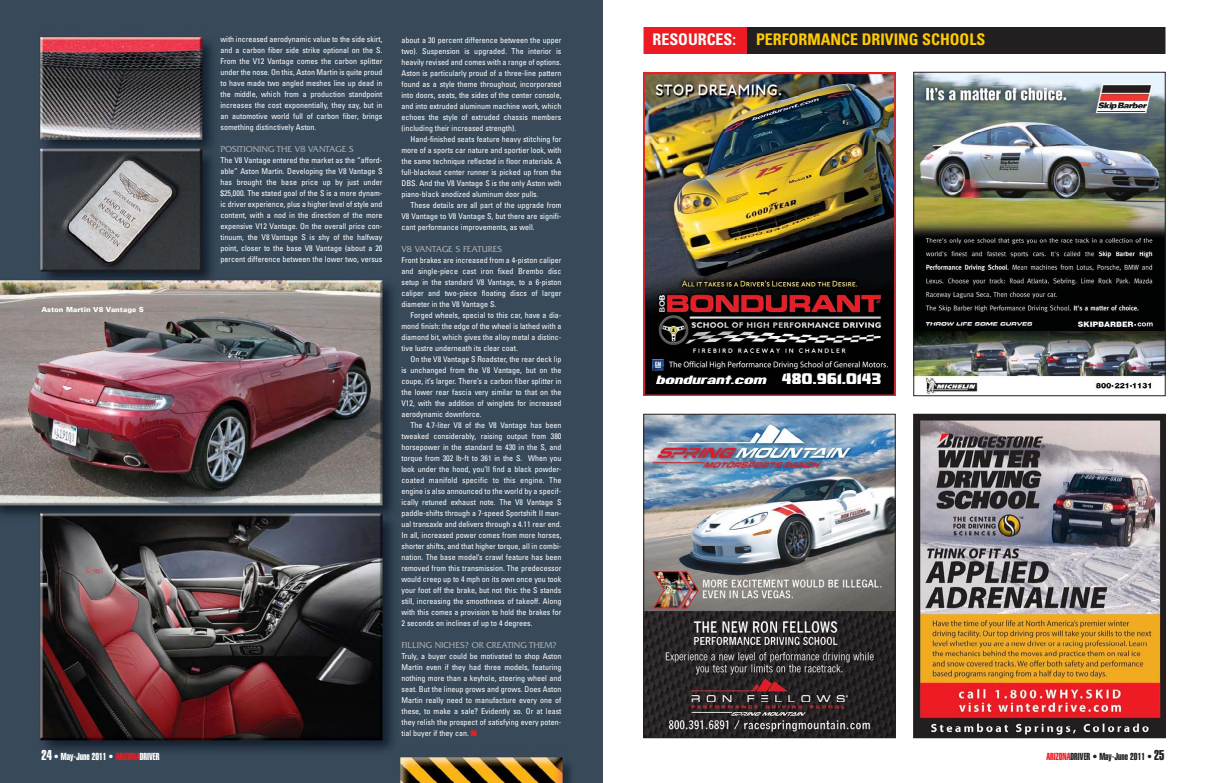
<style>
.page{position:relative;width:1206px;height:783px;background:#fff}
.page>*{position:absolute;margin:0;border:0;box-sizing:border-box;transform-origin:0 0}
.t1{font:700 condensed 16px "Univers";color:#ffcb04}
.t2{font:10px "Helvetica Extra Compressed";color:#231f20}
.t3{font:10px "Helvetica Extra Compressed";color:#fff}
.t4{font:9px "Friz Quadrata";color:#a7a9ac}
.t5{font:condensed 8px/11px "Univers";color:#fff;text-align:justify}
.t6{font:900 7px "Univers";color:#fff}
.s1{font-size:14px}
.s2{color:#ed1c24}
.s3{color:#fff}
</style>
<div class="page">
<img style="left:644px;top:72px;width:252px;height:324px">
<div style="left:747px;top:27px;width:419px;height:27px;background:#231f20"></div>
<div style="left:644px;top:27px;width:103px;height:27px;background:#ed1c24"></div>
<img style="left:916px;top:74px;width:248px;height:320px">
<div style="left:914px;top:72px;width:252px;height:324px;border:1px solid #231f20"></div>
<img style="left:646px;top:416px;width:248px;height:320px">
<div style="left:644px;top:414px;width:252px;height:324px;border:1px solid #231f20"></div>
<img style="left:916px;top:416px;width:248px;height:320px">
<div style="left:914px;top:414px;width:252px;height:324px;border:1px solid #231f20"></div>
<img style="left:0;top:0;width:603px;height:783px">
<p class="t6" style="left:42px;top:307px;width:104px">Aston Martin V8 Vantage S</p>
<p class="t3" style="left:42px;top:753px;width:120px"><span class="s1">24</span> • May-June 2011 • <span class="s2">ARIZONA</span>DRIVER</p>
<p class="t5" style="left:220px;top:34px;width:164px">with increased aerodynamic value to the side skirt, and a carbon fiber side strike optional on the S.<br>From the V12 Vantage comes the carbon splitter under the nose. On this, Aston Martin is quite proud to have made two angled meshes line up dead in the middle, which from a production standpoint increases the cost exponentially, they say, but in an automotive world full of carbon fiber, brings something distinctively Aston.</p>
<p class="t4" style="left:220px;top:146px;width:135px">POSITIONING THE V8 VANTAGE S</p>
<p class="t5" style="left:220px;top:155px;width:163px">The V8 Vantage entered the market as the “afford&shy;able” Aston Martin. Developing the V8 Vantage S has brought the base price up by just under $25,000. The stated goal of the S is a more dynam&shy;ic driver experience, plus a higher level of style and content, with a nod in the direction of the more expensive V12 Vantage. On the overall price con&shy;tinuum, the V8 Vantage S is shy of the halfway point, closer to the base V8 Vantage (about a 20 percent difference between the lower two, versus</p>
<p class="t5" style="left:401px;top:35px;width:161px">about a 30 percent difference between the upper</p>
<h1 class="t1" style="left:652px;top:34px;width:334px"><span class="s3">RESOURCES:</span> PERFORMANCE DRIVING SCHOOLS</h1>
<p class="t5" style="left:401px;top:46px;width:162px">two). Suspension is upgraded. The interior is heavily revised and comes with a range of options.<br>Aston is particularly proud of a three-line pattern found as a style theme throughout, incorporated into doors, seats, the sides of the center console, and into extruded aluminum machine work, which echoes the style of extruded chassis members (including their increased strength).</p>
<p class="t5" style="left:401px;top:134px;width:162px;text-indent:9px">Hand-finished seats feature heavy stitching for more of a sports car nature and sportier look, with the same technique reflected in floor materials. A full-blackout center runner is picked up from the DBS. And the V8 Vantage S is the only Aston with piano-black anodized aluminum door pulls.</p>
<p class="t5" style="left:401px;top:200px;width:161px;text-indent:9px">These details are all part of the upgrade from V8 Vantage to V8 Vantage S, but there are signifi&shy;cant performance improvements, as well.</p>
<p class="t4" style="left:401px;top:246px;width:102px">V8 VANTAGE S FEATURES</p>
<p class="t5" style="left:401px;top:255px;width:162px">Front brakes are increased from a 4-piston caliper and single-piece cast iron fixed Brembo disc setup in the standard V8 Vantage, to a 6-piston caliper and two-piece floating discs of larger diameter in the V8 Vantage S.</p>
<p class="t5" style="left:401px;top:310px;width:162px;text-indent:9px">Forged wheels, special to this car, have a dia&shy;mond finish: the edge of the wheel is lathed with a diamond bit, which gives the alloy metal a distinc&shy;tive lustre underneath its clear coat.</p>
<p class="t5" style="left:401px;top:354px;width:161px;text-indent:9px">On the V8 Vantage S Roadster, the rear deck lip is unchanged from the V8 Vantage, but on the coupe, it’s larger. There’s a carbon fiber splitter in the lower rear fascia very similar to that on the V12, with the addition of winglets for increased aerodynamic downforce.</p>
<p class="t5" style="left:401px;top:420px;width:162px;text-indent:9px">The 4.7-liter V8 of the V8 Vantage has been tweaked considerably, raising output from 380 horsepower in the standard to 430 in the S, and torque from 302 lb-ft to 361 in the S. When you look under the hood, you’ll find a black powder&shy;coated manifold specific to this engine. The engine is also announced to the world by a specif&shy;ically retuned exhaust note. The V8 Vantage S paddle-shifts through a 7-speed Sport shift II man&shy;ual transaxle and delivers through a 4.11 rear end.<br>In all, increased power comes from more horses, shorter shifts, and that higher torque, all in combi&shy;nation. The base model’s crawl feature has been removed from this transmission. The predecessor would creep up to 4 mph on its own once you took your foot off the brake, but not this: the S stands still, increasing the smoothness of takeoff. Along with this comes a provision to hold the brakes for 2 seconds on inclines of up to 4 degrees.</p>
<p class="t4" style="left:401px;top:642px;width:157px">FILLING NICHES? OR CREATING THEM?</p>
<p class="t5" style="left:401px;top:651px;width:162px">Truly, a buyer could be motivated to shop Aston Martin even if they had three models, featuring nothing more than a keyhole, steering wheel and seat. But the lineup grows and grows. Does Aston Martin really need to manufacture every one of these, to make a sale? Evidently so. Or at least they relish the prospect of satisfying every poten&shy;tial buyer if they can. <span class="s2">■</span></p>
<p class="t2" style="left:1046px;top:753px;width:120px"><span class="s2">ARIZONA</span>DRIVER • May-June 2011 • <span class="s1">25</span></p>
</div>
